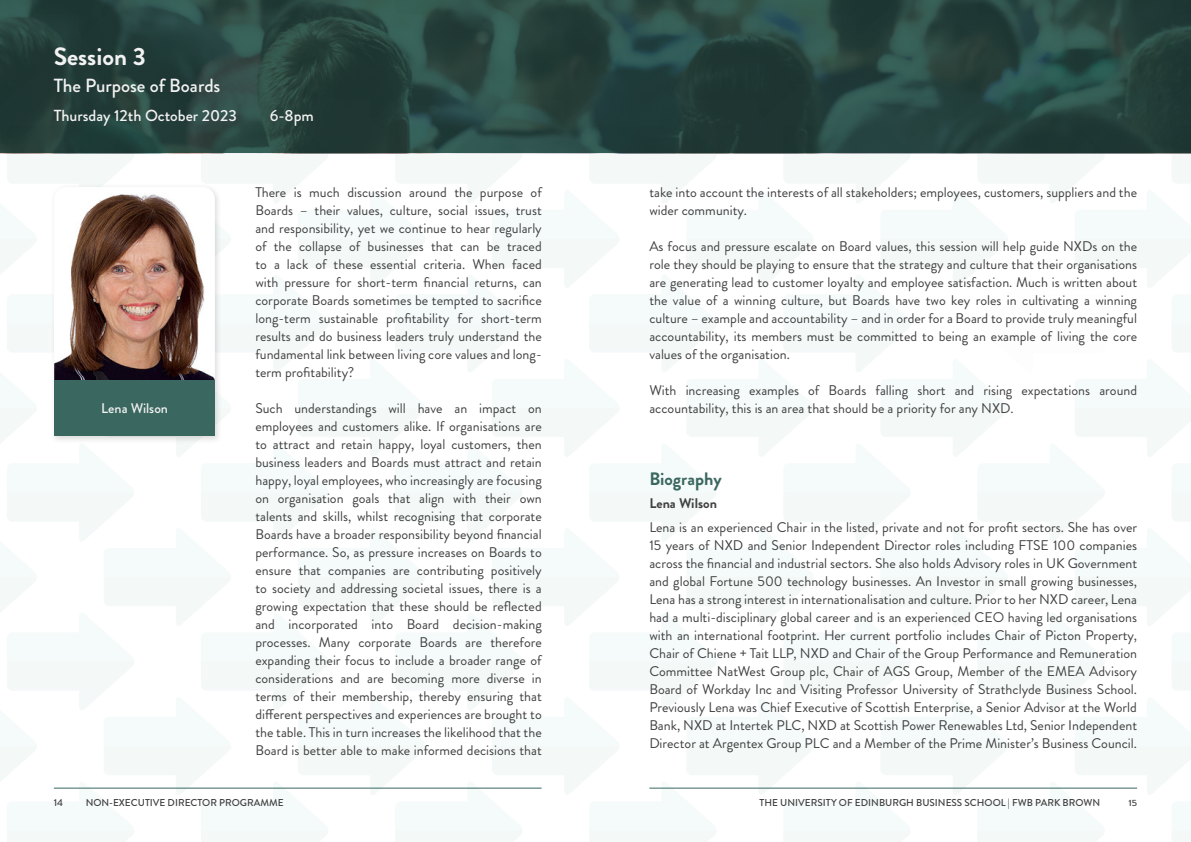
<style>
.page{position:relative;width:1191px;height:842px;background:#fff}
.page>*{position:absolute;margin:0;border:0;box-sizing:border-box;transform-origin:0 0}
.t1{font:700 25px "Brandon Grotesque";color:#f2f2f2}
.t2{font:500 19px "Brandon Grotesque";color:#f2f2f2}
.t3{font:700 18px "Brandon Grotesque";color:#3a675f}
.t4{font:500 16px "Brandon Grotesque";color:#f2f2f2}
.t5{font:14px/18px "Brandon Grotesque";color:#404040;text-align:justify}
.t6{font:500 14px "Brandon Grotesque";color:#f2f2f2}
.t7{font:700 14px "Brandon Grotesque";color:#404040}
.t8{font:500 10px "Brandon Grotesque";color:#404040}
.t9{font:500 9px "Brandon Grotesque";color:#404040;scale:1.11 1}
.s1{color:#3f3f3f}
</style>
<div class="page">
<svg style="left:0;top:0;width:1191px;height:153px;background:#27443f"></svg>
<hr style="left:649px;top:788px;width:488px;height:1px;background:#3a675f">
<hr style="left:54px;top:788px;width:487px;height:1px;background:#3a675f">
<div style="left:51px;top:184px;width:171px;height:260px;background:#231f20;opacity:.15"></div>
<img style="left:54px;top:187px;width:161px;height:194px">
<div style="left:54px;top:381px;width:161px;height:55px;background:#3a675f"></div>
<p class="t1" style="left:54px;top:39px;width:93px">Session 3</p>
<p class="t2" style="left:54px;top:72px;width:168px">The Purpose of Boards</p>
<p class="t4" style="left:54px;top:104px;width:185px">Thursday 12th October 2023</p>
<p class="t4" style="left:270px;top:104px;width:46px">6-8pm</p>
<p class="t6" style="left:101px;top:399px;width:68px">Lena Wilson</p>
<p class="t5" style="left:255px;top:183px;width:288px">There is much discussion around the purpose of Boards <span class="s1">–</span> their values, culture, social issues, trust and responsibility, yet we continue to hear regularly of the collapse of businesses that can be traced to a lack of these essential criteria. When faced with pressure for short-term financial returns, can corporate Boards sometimes be tempted to sacrifice long-term sustainable profitability for short-term results and do business leaders truly understand the fundamental link between living core values and long&shy;term profitability?</p>
<p class="t5" style="left:255px;top:399px;width:288px">Such understandings will have an impact on employees and customers alike. If organisations are to attract and retain happy, loyal customers, then business leaders and Boards must attract and retain happy, loyal employees, who increasingly are focusing on organisation goals that align with their own talents and skills, whilst recognising that corporate Boards have a broader responsibility beyond financial performance. So, as pressure increases on Boards to ensure that companies are contributing positively to society and addressing societal issues, there is a growing expectation that these should be reflected and incorporated into Board decision-making processes. Many corporate Boards are therefore expanding their focus to include a broader range of considerations and are becoming more diverse in terms of their membership, thereby ensuring that different perspectives and experiences are brought to the table. This in turn increases the likelihood that the Board is better able to make informed decisions that</p>
<p class="t5" style="left:649px;top:183px;width:489px">take into account the interests of all stakeholders; employees, customers, suppliers and the wider community.</p>
<p class="t5" style="left:649px;top:237px;width:489px">As focus and pressure escalate on Board values, this session will help guide NXDs on the role they should be playing to ensure that the strategy and culture that their organisations are generating lead to customer loyalty and employee satisfaction. Much is written about the value of a winning culture, but Boards have two key roles in cultivating a winning culture – example and accountability <span class="s1">–</span> and in order for a Board to provide truly meaningful accountability, its members must be committed to being an example of living the core values of the organisation.</p>
<p class="t5" style="left:649px;top:381px;width:489px">With increasing examples of Boards falling short and rising expectations around accountability, this is an area that should be a priority for any NXD.</p>
<p class="t3" style="left:649px;top:466px;width:74px">Biography</p>
<p class="t7" style="left:649px;top:494px;width:69px">Lena Wilson</p>
<p class="t5" style="left:649px;top:518px;width:489px">Lena is an experienced Chair in the listed, private and not for profit sectors. She has over 15 years of NXD and Senior Independent Director roles including FTSE 100 companies across the financial and industrial sectors. She also holds Advisory roles in UK Government and global Fortune 500 technology businesses. An Investor in small growing businesses, Lena has a strong interest in internationalisation and culture. Prior to her NXD career, Lena had a multi-disciplinary global career and is an experienced CEO having led organisations with an international footprint. Her current portfolio includes Chair of Picton Property, Chair of Chiene + Tait LLP, NXD and Chair of the Group Performance and Remuneration Committee NatWest Group plc, Chair of AGS Group, Member of the EMEA Advisory Board of Workday Inc and Visiting Professor University of Strathclyde Business School.<br>Previously Lena was Chief Executive of Scottish Enterprise, a Senior Advisor at the World Bank, NXD at Intertek PLC, NXD at Scottish Power Renewables Ltd, Senior Independent Director at Argentex Group PLC and a Member of the Prime Minister’s Business Council.</p>
<p class="t8" style="left:54px;top:796px;width:11px">14</p>
<p class="t8" style="left:86px;top:796px;width:199px">NON-EXECUTIVE DIRECTOR PROGRAMME</p>
<p class="t8" style="left:759px;top:796px;width:342px">THE UNIVERSITY OF EDINBURGH BUSINESS SCHOOL | FWB PARK BROWN</p>
<p class="t9" style="left:1128px;top:797px;width:9px">15</p>
</div>
